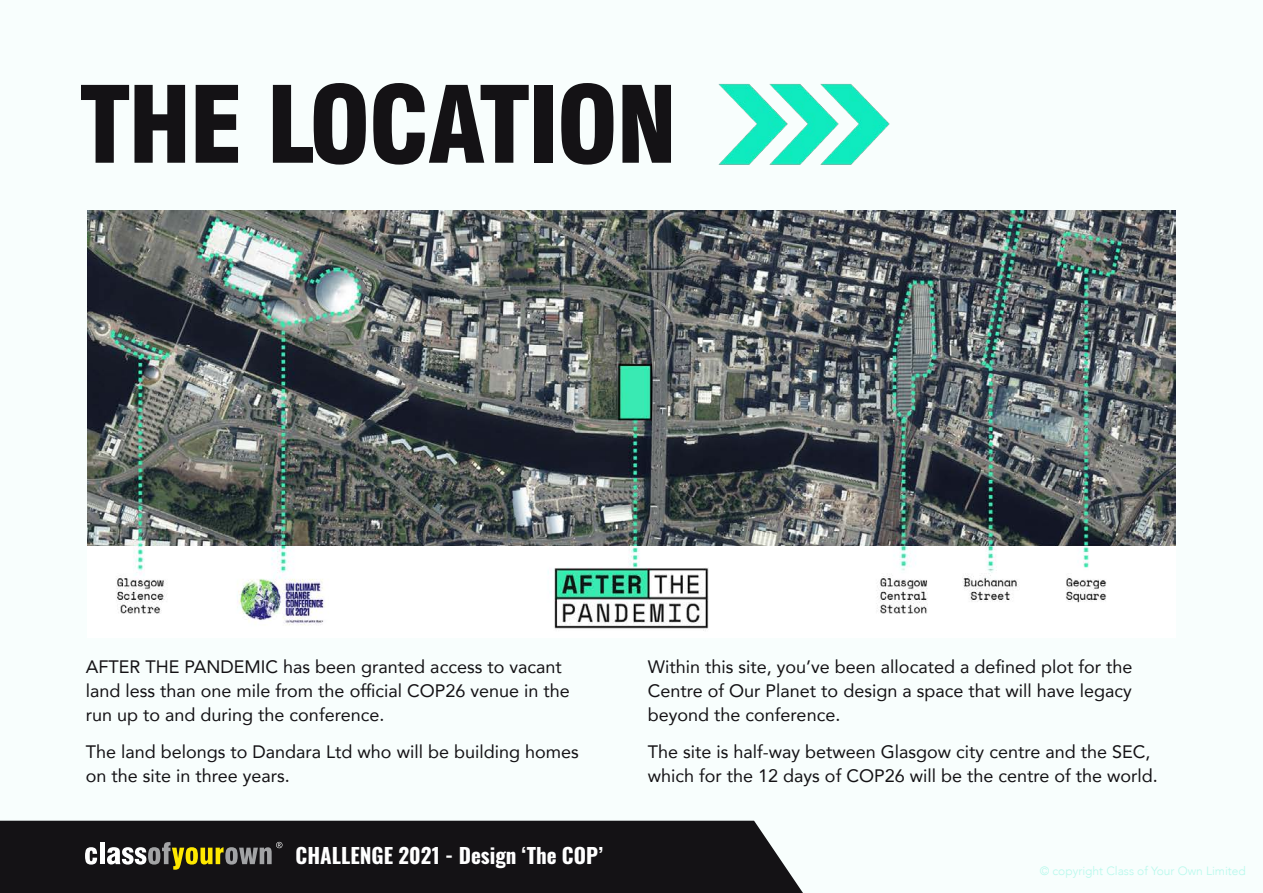
<style>
.page{position:relative;width:1263px;height:893px;background:#f8fefd}
.page>*{position:absolute;margin:0;border:0;box-sizing:border-box;transform-origin:0 0}
.t1{font:900 condensed 103.5px "Swiss 721 BT";letter-spacing:-.02em;color:#141215}
.t2{font:700 21px "Oswald";color:#fff}
.t3{font:18px/24px "Avenir";color:#141215}
.t4{font:300 12px "Avenir";color:#b7f9ec}
</style>
<div class="page">
<div style="left:0;top:821px;width:803px;height:72px;background:#141215"></div>
<svg style="left:85px;top:847px;width:12px;height:18px"></svg>
<div style="left:100px;top:842px;width:5px;height:22px;background:#fff"></div>
<svg style="left:107px;top:842px;width:175px;height:28px;background:#5b583f"></svg>
<img style="left:87px;top:210px;width:1088px;height:336px">
<img style="left:116px;top:546px;width:990px;height:85px">
<img style="left:718px;top:84px;width:172px;height:81px">
<h1 class="t1" style="left:80px;top:63px;width:599px">THE LOCATION</h1>
<p class="t3" style="left:86px;top:654px;width:485px">AFTER THE PANDEMIC has been granted access to vacant land less than one mile from the official COP26 venue in the run up to and during the conference.</p>
<p class="t3" style="left:86px;top:739px;width:494px">The land belongs to Dandara Ltd who will be building homes on the site in three years.</p>
<p class="t2" style="left:296px;top:845px;width:309px">CHALLENGE 2021 - Design ‘The COP’</p>
<p class="t3" style="left:648px;top:654px;width:486px;text-align:justify">Within this site, you’ve been allocated a defined plot for the Centre of Our Planet to design a space that will have legacy beyond the conference.</p>
<p class="t3" style="left:648px;top:739px;width:512px">The site is half-way between Glasgow city centre and the SEC, which for the 12 days of COP26 will be the centre of the world.</p>
<p class="t4" style="left:1040px;top:864px;width:208px">© copyright Class of Your Own Limited</p>
</div>
